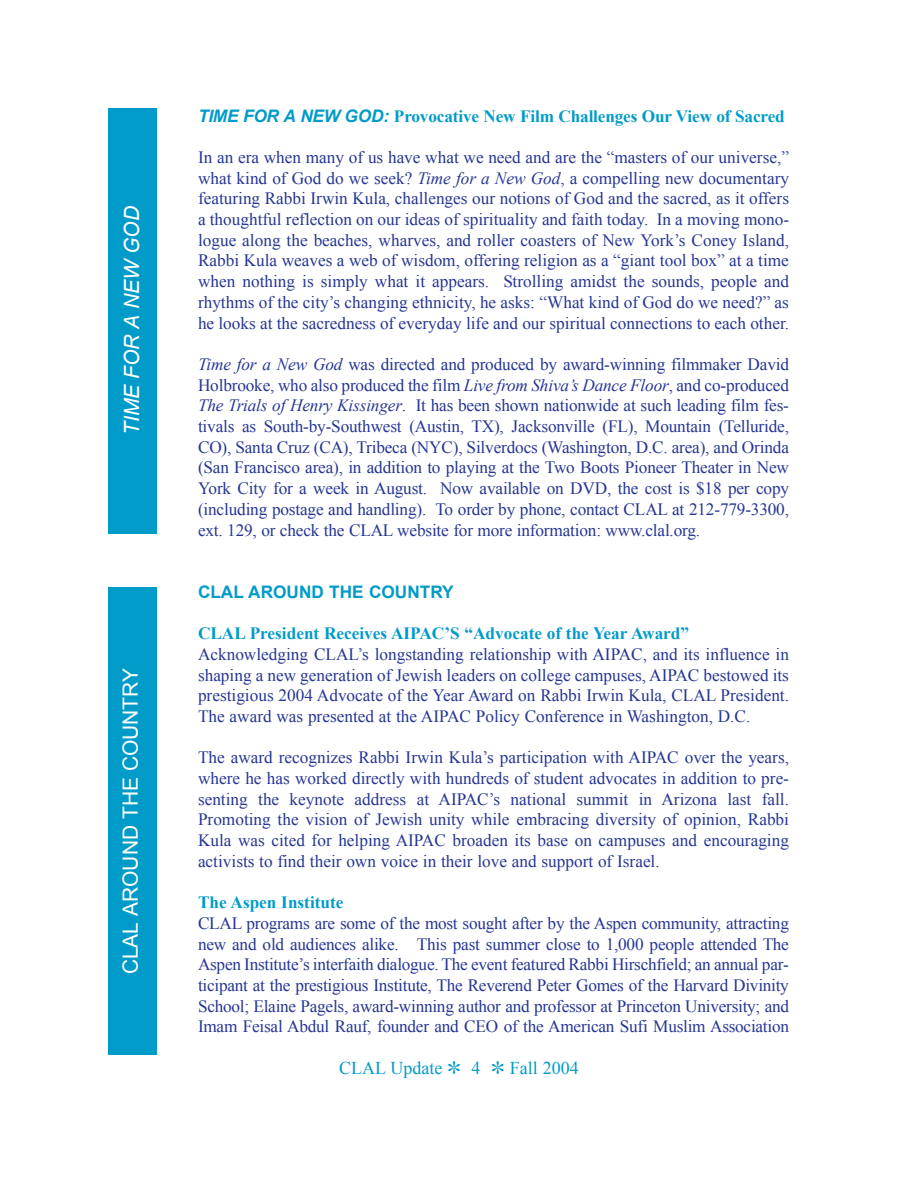
<style>
.page{position:relative;width:918px;height:1188px;background:#fff}
.page>*{position:absolute;margin:0;border:0;box-sizing:border-box;transform-origin:0 0}
.t1{font:21px "Arial";color:#fff}
.t2{font:italic 21px "Arial";color:#fff}
.t3{font:18px "Times New Roman";color:#009bc8}
.t4{font:17.25px/20.7px "Times New Roman";color:#263692;text-align:justify}
.t5{font:700 17.25px "Times New Roman";color:#009bc8}
.t6{font:700 17.25px "Arial";color:#009bc8}
.s1{font-family:"Arial";font-style:italic}
.s2{font-style:italic}
.s3{font-family:"Monotype Sorts"}
</style>
<div class="page">
<div style="left:108px;top:108px;width:49px;height:425px;background:#009bc8"></div>
<div style="left:108px;top:587px;width:49px;height:468px;background:#009bc8"></div>
<p class="t2" style="left:120px;top:435px;width:230px;rotate:-90deg">TIME FOR A NEW GOD</p>
<p class="t1" style="left:119px;top:974px;width:308px;rotate:-90deg">CLAL AROUND THE COUNTRY</p>
<p class="t5" style="left:198px;top:107px;width:588px"><span class="s1">TIME FOR A NEW GOD:</span> Provocative New Film Challenges Our View of Sacred</p>
<p class="t4" style="left:198px;top:147px;width:593px">In an era when many of us have what we need and are the “masters of our universe,” what kind of God do we seek? <span class="s2">Time for a New God</span>, a compelling new documentary featuring Rabbi Irwin Kula, challenges our notions of God and the sacred, as it offers a thoughtful reflection on our ideas of spirituality and faith today. In a moving mono&shy;logue along the beaches, wharves, and roller coasters of New York’s Coney Island, Rabbi Kula weaves a web of wisdom, offering religion as a “giant tool box” at a time when nothing is simply what it appears. Strolling amidst the sounds, people and rhythms of the city’s changing ethnicity, he asks: “What kind of God do we need?” as he looks at the sacredness of everyday life and our spiritual connections to each other.</p>
<p class="t4" style="left:198px;top:354px;width:593px"><span class="s2">Time for a New God</span> was directed and produced by award-winning filmmaker David Holbrooke, who also produced the film <span class="s2">Live from Shiva’s Dance Floor</span>, and co-produced <span class="s2">The Trials of Henry Kissinger</span>. It has been shown nationwide at such leading film fes&shy;tivals as South-by-Southwest (Austin, TX), Jacksonville (FL), Mountain (Telluride, CO), Santa Cruz (CA), Tribeca (NYC), Silverdocs (Washington, D.C. area), and Orinda (San Francisco area), in addition to playing at the Two Boots Pioneer Theater in New York City for a week in August. Now available on DVD, the cost is $18 per copy (including postage and handling). To order by phone, contact CLAL at 212-779-3300, ext. 129, or check the CLAL website for more information: www.clal.org.</p>
<p class="t6" style="left:198px;top:583px;width:257px">CLAL AROUND THE COUNTRY</p>
<p class="t5" style="left:198px;top:624px;width:493px">CLAL President Receives AIPAC’S “Advocate of the Year Award”</p>
<p class="t4" style="left:198px;top:644px;width:593px">Acknowledging CLAL’s longstanding relationship with AIPAC, and its influence in shaping a new generation of Jewish leaders on college campuses, AIPAC bestowed its prestigious 2004 Advocate of the Year Award on Rabbi Irwin Kula, CLAL President.<br>The award was presented at the AIPAC Policy Conference in Washington, D.C.</p>
<p class="t4" style="left:198px;top:747px;width:593px">The award recognizes Rabbi Irwin Kula’s participation with AIPAC over the years, where he has worked directly with hundreds of student advocates in addition to pre&shy;senting the keynote address at AIPAC’s national summit in Arizona last fall.<br>Promoting the vision of Jewish unity while embracing diversity of opinion, Rabbi Kula was cited for helping AIPAC broaden its base on campuses and encouraging activists to find their own voice in their love and support of Israel.</p>
<p class="t5" style="left:198px;top:893px;width:147px">The Aspen Institute</p>
<p class="t4" style="left:198px;top:913px;width:593px">CLAL programs are some of the most sought after by the Aspen community, attracting new and old audiences alike. This past summer close to 1,000 people attended The Aspen Institute’s interfaith dialogue. The event featured Rabbi Hirschfield; an annual par&shy;ticipant at the prestigious Institute, The Reverend Peter Gomes of the Harvard Divinity School; Elaine Pagels, award-winning author and professor at Princeton University; and Imam Feisal Abdul Rauf, founder and CEO of the American Sufi Muslim Association</p>
<p class="t3" style="left:339px;top:1058px;width:241px">CLAL Update <span class="s3">\</span> 4 <span class="s3">\</span> Fall 2004</p>
</div>
